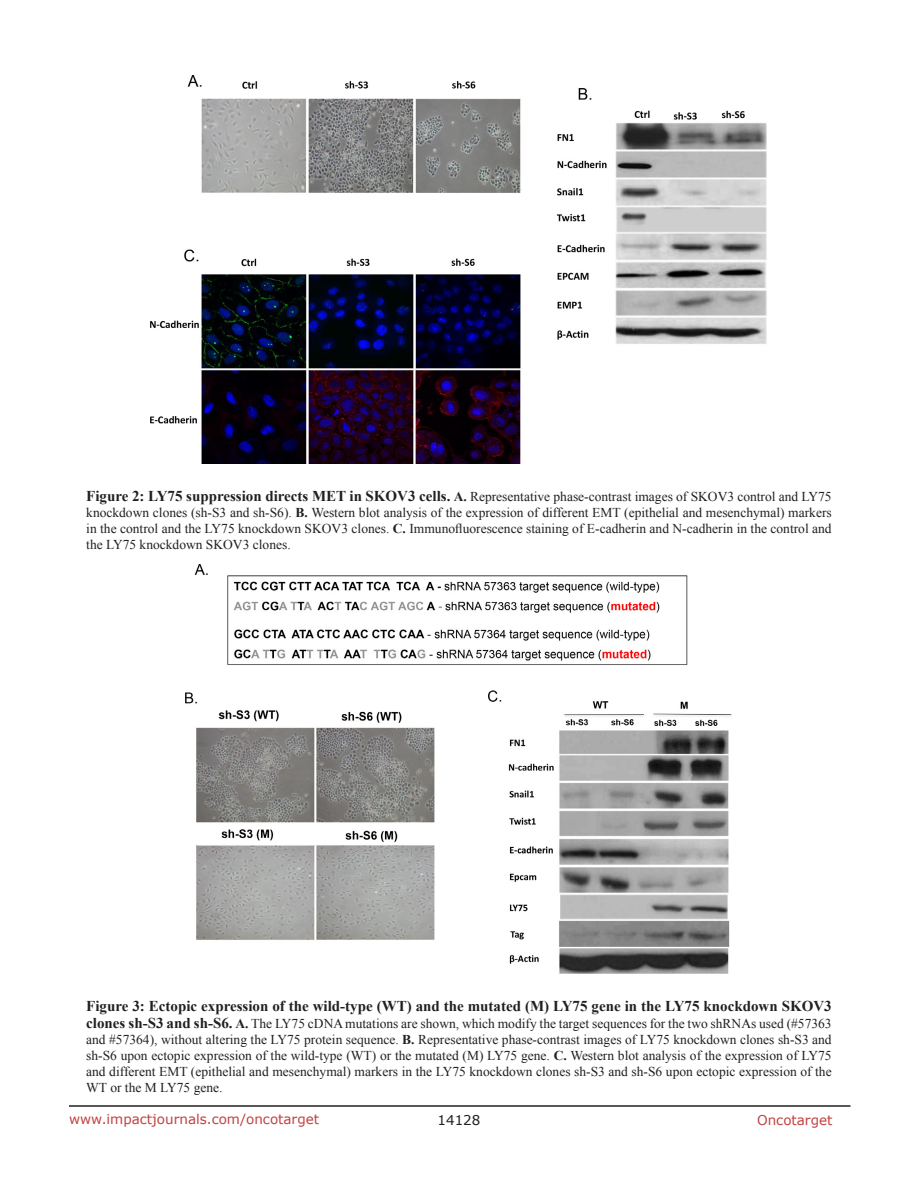
<style>
.page{position:relative;width:918px;height:1188px;background:#fff}
.page>*{position:absolute;margin:0;border:0;box-sizing:border-box;transform-origin:0 0}
.figuretext{font:700 15px "Times New Roman";color:#231f20}
.figuretext-2{font:13.5px/16.2px "Times New Roman";color:#231f20;text-align:justify}
.t1{font:13.5px "Verdana";color:#c24141}
.t2{font:13.5px "Verdana";color:#231f20}
.s1{font-weight:700;font-size:15px}
.s2{font-weight:700}
</style>
<div class="page">
<hr style="left:69px;top:1105px;width:781px;height:2px;background:#231f20">
<img style="left:151px;top:76px;width:615px;height:387px">
<img style="left:185px;top:564px;width:547px;height:410px">
<p class="figuretext-2" style="left:86px;top:488px;width:747px"><span class="s1">Figure 2: LY75 suppression directs MET in SKOV3 cells.</span> <span class="s2">A.</span> Representative phase-contrast images of SKOV3 control and LY75 knockdown clones (sh-S3 and sh-S6). <span class="s2">B.</span> Western blot analysis of the expression of different EMT (epithelial and mesenchymal) markers in the control and the LY75 knockdown SKOV3 clones. <span class="s2">C.</span> Immunofluorescence staining of E-cadherin and N-cadherin in the control and the LY75 knockdown SKOV3 clones.</p>
<p class="figuretext" style="left:86px;top:996px;width:747px">Figure 3: Ectopic expression of the wild-type (WT) and the mutated (M) LY75 gene in the LY75 knockdown SKOV3</p>
<p class="figuretext-2" style="left:86px;top:1015px;width:747px"><span class="s1">clones sh-S3 and sh-S6.</span> <span class="s2">A.</span> The LY75 cDNA mutations are shown, which modify the target sequences for the two shRNAs used (#57363 and #57364), without altering the LY75 protein sequence. <span class="s2">B.</span> Representative phase-contrast images of LY75 knockdown clones sh-S3 and sh-S6 upon ectopic expression of the wild-type (WT) or the mutated (M) LY75 gene. <span class="s2">C.</span> Western blot analysis of the expression of LY75 and different EMT (epithelial and mesenchymal) markers in the LY75 knockdown clones sh-S3 and sh-S6 upon ectopic expression of the WT or the M LY75 gene.</p>
<p class="t1" style="left:69px;top:1110px;width:252px">www.impactjournals.com/oncotarget</p>
<p class="t2" style="left:438px;top:1111px;width:44px">14128</p>
<p class="t1" style="left:757px;top:1111px;width:77px">Oncotarget</p>
</div>
